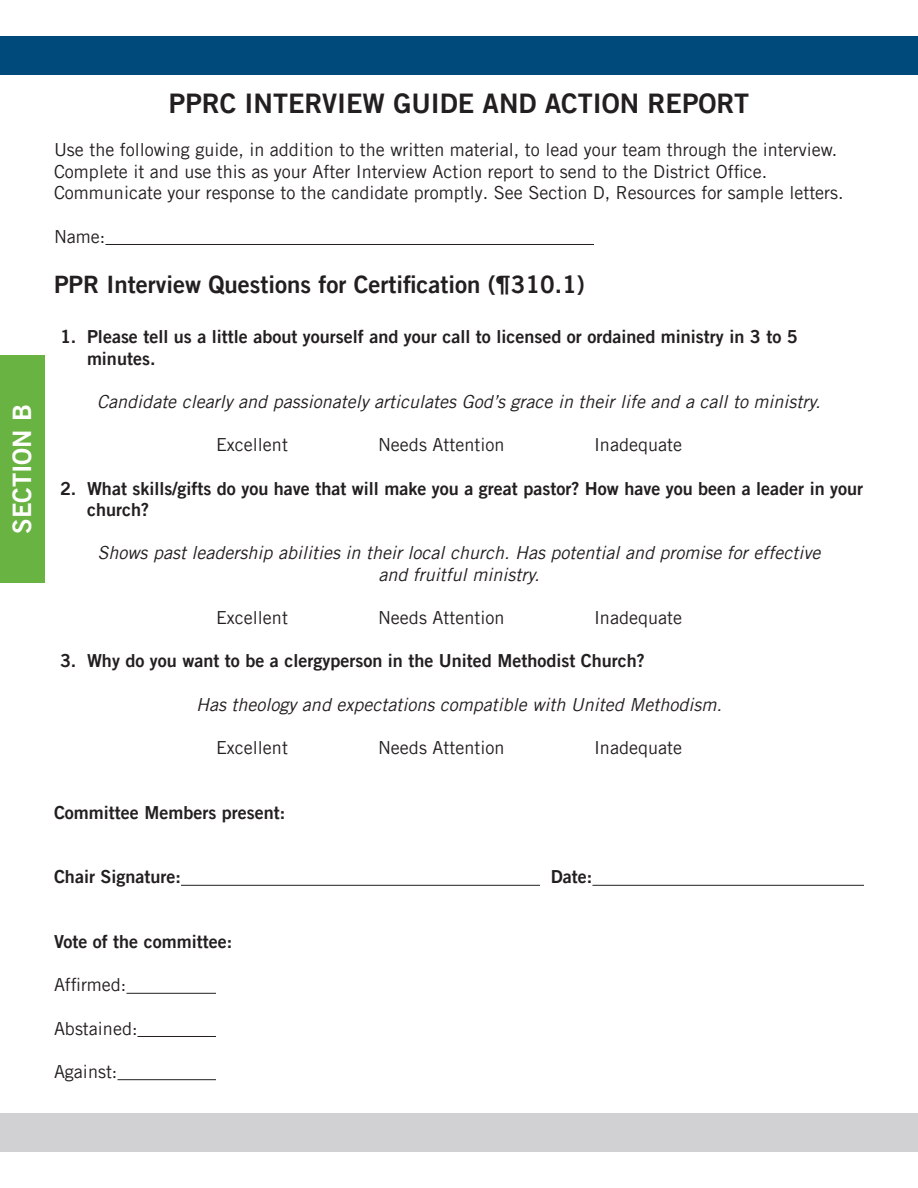
<style>
.page{position:relative;width:918px;height:1188px;background:#fff}
.page>*{position:absolute;margin:0;border:0;box-sizing:border-box;transform-origin:0 0}
.Section_Header{font:27px "Trade Gothic LT Pro Bd 2";color:#231f20}
.t1{font:25.5px "Trade Gothic LT Pro Bd 2";color:#fff}
.SubHeader{font:24px "Trade Gothic LT Pro Bd 2";color:#231f20}
.Body_Text{font:18px/21.6px "Trade Gothic LT Pro";color:#231f20}
.Body_Text-2{font:18px/21.6px "Trade Gothic LT Pro Bd 2";color:#231f20}
.Body_Text-3{font:italic 18px/21.6px "Trade Gothic LT";color:#231f20;text-align:center}
</style>
<div class="page">
<div style="left:0;top:36px;width:918px;height:38px;background:#00497b"></div>
<div style="left:0;top:1114px;width:918px;height:38px;background:#d1d1d3"></div>
<div style="left:0;top:356px;width:45px;height:227px;background:#69b342"></div>
<hr style="left:105px;top:244px;width:489px;height:1px;background:#231f20">
<hr style="left:181px;top:885px;width:359px;height:1px;background:#231f20">
<hr style="left:592px;top:885px;width:272px;height:1px;background:#231f20">
<hr style="left:126px;top:993px;width:90px;height:1px;background:#231f20">
<hr style="left:138px;top:1036px;width:78px;height:1px;background:#231f20">
<hr style="left:117px;top:1079px;width:99px;height:1px;background:#231f20">
<h2 class="t1" style="left:6px;top:534px;width:131px;rotate:-90deg">SECTION B</h2>
<p class="Section_Header" style="left:169px;top:87px;width:582px">PPRC INTERVIEW GUIDE AND ACTION REPORT</p>
<p class="Body_Text" style="left:54px;top:139px;width:791px">Use the following guide, in addition to the written material, to lead your team through the interview.<br>Complete it and use this as your After Interview Action report to send to the District Office.<br>Communicate your response to the candidate promptly. See Section D, Resources for sample letters.</p>
<p class="Body_Text" style="left:54px;top:225px;width:53px">Name:</p>
<p class="SubHeader" style="left:54px;top:270px;width:532px">PPR Interview Questions for Certification (¶310.1)</p>
<p class="Body_Text-2" style="left:87px;top:326px;width:712px;text-indent:-27px">1. Please tell us a little about yourself and your call to licensed or ordained ministry in 3 to 5 minutes.</p>
<p class="Body_Text-3" style="left:97px;top:391px;width:725px">Candidate clearly and passionately articulates God’s grace in their life and a call to ministry.</p>
<p class="Body_Text" style="left:216px;top:434px;width:73px">Excellent</p>
<p class="Body_Text" style="left:378px;top:434px;width:128px">Needs Attention</p>
<p class="Body_Text" style="left:594px;top:434px;width:90px">Inadequate</p>
<p class="Body_Text-2" style="left:87px;top:477px;width:778px;text-indent:-27px">2. What skills/gifts do you have that will make you a great pastor? How have you been a leader in your church?</p>
<p class="Body_Text-3" style="left:98px;top:542px;width:724px">Shows past leadership abilities in their local church. Has potential and promise for effective and fruitful ministry.</p>
<p class="Body_Text" style="left:216px;top:607px;width:73px">Excellent</p>
<p class="Body_Text" style="left:378px;top:607px;width:128px">Needs Attention</p>
<p class="Body_Text" style="left:594px;top:607px;width:90px">Inadequate</p>
<p class="Body_Text-2" style="left:60px;top:650px;width:586px">3. Why do you want to be a clergyperson in the United Methodist Church?</p>
<p class="Body_Text-3" style="left:196px;top:693px;width:527px">Has theology and expectations compatible with United Methodism.</p>
<p class="Body_Text" style="left:216px;top:736px;width:73px">Excellent</p>
<p class="Body_Text" style="left:378px;top:736px;width:128px">Needs Attention</p>
<p class="Body_Text" style="left:594px;top:736px;width:90px">Inadequate</p>
<p class="Body_Text-2" style="left:54px;top:801px;width:233px">Committee Members present:</p>
<p class="Body_Text-2" style="left:54px;top:866px;width:128px">Chair Signature:</p>
<p class="Body_Text-2" style="left:551px;top:866px;width:43px">Date:</p>
<p class="Body_Text-2" style="left:54px;top:931px;width:180px">Vote of the committee:</p>
<p class="Body_Text" style="left:54px;top:974px;width:74px">Affirmed:</p>
<p class="Body_Text" style="left:54px;top:1017px;width:85px">Abstained:</p>
<p class="Body_Text" style="left:54px;top:1060px;width:65px">Against:</p>
</div>
